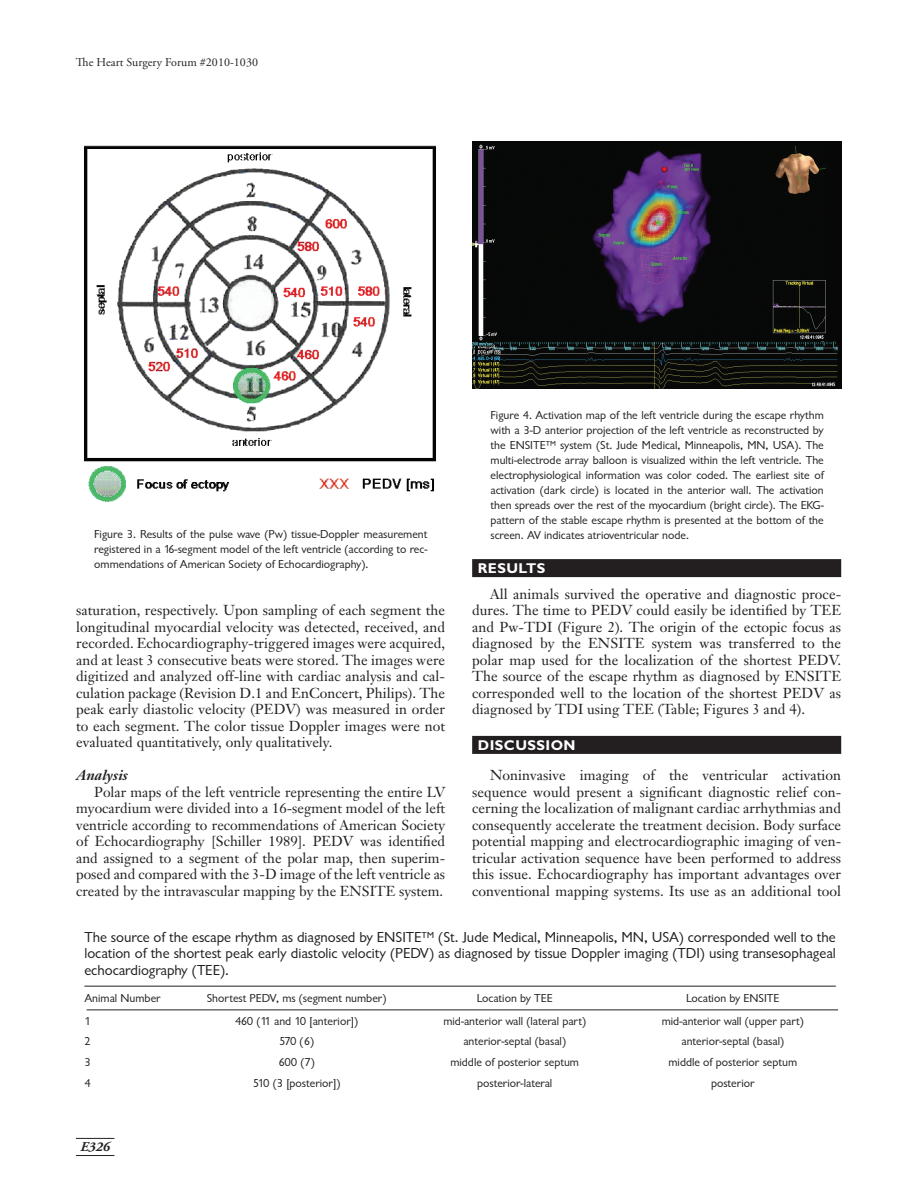
<style>
.page{position:relative;width:918px;height:1188px;background:#fff}
.page>*{position:absolute;margin:0;border:0;box-sizing:border-box;transform-origin:0 0}
.t1{font:15px/16.5px "Classical Sans Regular DTC";color:#231f20;text-align:justify}
.t2{font:14.25px/16.5px "Janson Text";letter-spacing:.005em;color:#231f20;text-align:justify}
.t3{font:700 14.25px "Gill Sans";letter-spacing:.03em;color:#fff}
.t4{font:italic 700 14.25px "Janson Text";letter-spacing:.005em;color:#231f20}
.t5{font:italic 700 13.5px "Adobe Garamond Pro";color:#231f20}
.t6{font:12px/15px "Classical Sans Regular DTC";color:#231f20;text-align:justify}
.t7{font:12px "Adobe Garamond Pro";letter-spacing:.005em;color:#231f20}
</style>
<div class="page">
<hr style="left:76px;top:1138px;width:38px;height:1px;background:#231f20">
<hr style="left:76px;top:1155px;width:38px;height:1px;background:#231f20">
<div style="left:472px;top:559px;width:369px;height:18px;background:#231f20"></div>
<div style="left:472px;top:736px;width:369px;height:18px;background:#231f20"></div>
<hr style="left:84px;top:986px;width:752px;height:1px;background:#231f20">
<hr style="left:87px;top:1010px;width:751px;height:1px;background:#231f20">
<img style="left:84px;top:145px;width:352px;height:357px">
<img style="left:472px;top:142px;width:370px;height:247px">
<p class="t7" style="left:76px;top:58px;width:184px">The Heart Surgery Forum #2010-1030</p>
<p class="t6" style="left:491px;top:409px;width:335px">Figure 4. Activation map of the left ventricle during the escape rhythm with a 3-D anterior projection of the left ventricle as reconstructed by the ENSITE™ system (St. Jude Medical, Minneapolis, MN, USA). The multi-electrode array balloon is visualized within the left ventricle. The electrophysiological information was color coded. The earliest site of activation (dark circle) is located in the anterior wall. The activation then spreads over the rest of the myocardium (bright circle). The EKG&shy;pattern of the stable escape rhythm is presented at the bottom of the screen. AV indicates atrioventricular node.</p>
<p class="t6" style="left:94px;top:528px;width:335px">Figure 3. Results of the pulse wave (Pw) tissue-Doppler measurement registered in a 16-segment model of the left ventricle (according to rec&shy;ommendations of American Society of Echocardiography).</p>
<p class="t3" style="left:478px;top:563px;width:69px">RESULTS</p>
<p class="t2" style="left:472px;top:587px;width:371px;text-indent:18px">All animals survived the operative and diagnostic proce&shy;dures. The time to PEDV could easily be identified by TEE and Pw-TDI (Figure 2). The origin of the ectopic focus as diagnosed by the ENSITE system was transferred to the polar map used for the localization of the shortest PEDV.<br>The source of the escape rhythm as diagnosed by ENSITE corresponded well to the location of the shortest PEDV as diagnosed by TDI using TEE (Table; Figures 3 and 4).</p>
<p class="t3" style="left:478px;top:740px;width:99px">DISCUSSION</p>
<p class="t2" style="left:472px;top:768px;width:371px;text-indent:18px">Noninvasive imaging of the ventricular activation sequence would present a significant diagnostic relief con&shy;cerning the localization of malignant cardiac arrhythmias and consequently accelerate the treatment decision. Body surface potential mapping and electrocardiographic imaging of ven&shy;tricular activation sequence have been performed to address this issue. Echocardiography has important advantages over conventional mapping systems. Its use as an additional tool</p>
<p class="t1" style="left:84px;top:931px;width:753px">The source of the escape rhythm as diagnosed by ENSITE™ (St. Jude Medical, Minneapolis, MN, USA) corresponded well to the location of the shortest peak early diastolic velocity (PEDV) as diagnosed by tissue Doppler imaging (TDI) using transesophageal echocardiography (TEE).</p>
<p class="t6" style="left:84px;top:992px;width:78px">Animal Number</p>
<p class="t6" style="left:207px;top:992px;width:181px">Shortest PEDV, ms (segment number)</p>
<p class="t6" style="left:477px;top:992px;width:77px">Location by TEE</p>
<p class="t6" style="left:686px;top:992px;width:95px">Location by ENSITE</p>
<p class="t6" style="left:84px;top:1015px;width:8px">1</p>
<p class="t6" style="left:235px;top:1015px;width:125px">460 (11 and 10 [anterior])</p>
<p class="t6" style="left:443px;top:1015px;width:144px">mid-anterior wall (lateral part)</p>
<p class="t6" style="left:662px;top:1015px;width:144px">mid-anterior wall (upper part)</p>
<p class="t6" style="left:84px;top:1035px;width:8px">2</p>
<p class="t6" style="left:279px;top:1035px;width:36px">570 (6)</p>
<p class="t6" style="left:463px;top:1035px;width:104px">anterior-septal (basal)</p>
<p class="t6" style="left:681px;top:1035px;width:104px">anterior-septal (basal)</p>
<p class="t6" style="left:84px;top:1056px;width:8px">3</p>
<p class="t6" style="left:278px;top:1056px;width:38px">600 (7)</p>
<p class="t6" style="left:450px;top:1056px;width:130px">middle of posterior septum</p>
<p class="t6" style="left:668px;top:1056px;width:130px">middle of posterior septum</p>
<p class="t6" style="left:84px;top:1077px;width:8px">4</p>
<p class="t6" style="left:253px;top:1077px;width:89px">510 (3 [posterior])</p>
<p class="t6" style="left:477px;top:1077px;width:77px">posterior-lateral</p>
<p class="t6" style="left:711px;top:1077px;width:45px">posterior</p>
<p class="t2" style="left:76px;top:603px;width:371px">saturation, respectively. Upon sampling of each segment the longitudinal myocardial velocity was detected, received, and recorded. Echocardiography-triggered images were acquired, and at least 3 consecutive beats were stored. The images were digitized and analyzed off-line with cardiac analysis and cal&shy;culation package (Revision D.1 and EnConcert, Philips). The peak early diastolic velocity (PEDV) was measured in order to each segment. The color tissue Doppler images were not evaluated quantitatively, only qualitatively.</p>
<p class="t4" style="left:76px;top:770px;width:53px">Analysis</p>
<p class="t2" style="left:76px;top:785px;width:371px;text-indent:18px">Polar maps of the left ventricle representing the entire LV myocardium were divided into a 16-segment model of the left ventricle according to recommendations of American Society of Echocardiography [Schiller 1989]. PEDV was identified and assigned to a segment of the polar map, then superim&shy;posed and compared with the 3-D image of the left ventricle as created by the intravascular mapping by the ENSITE system.</p>
<p class="t5" style="left:81px;top:1141px;width:31px">E326</p>
</div>
